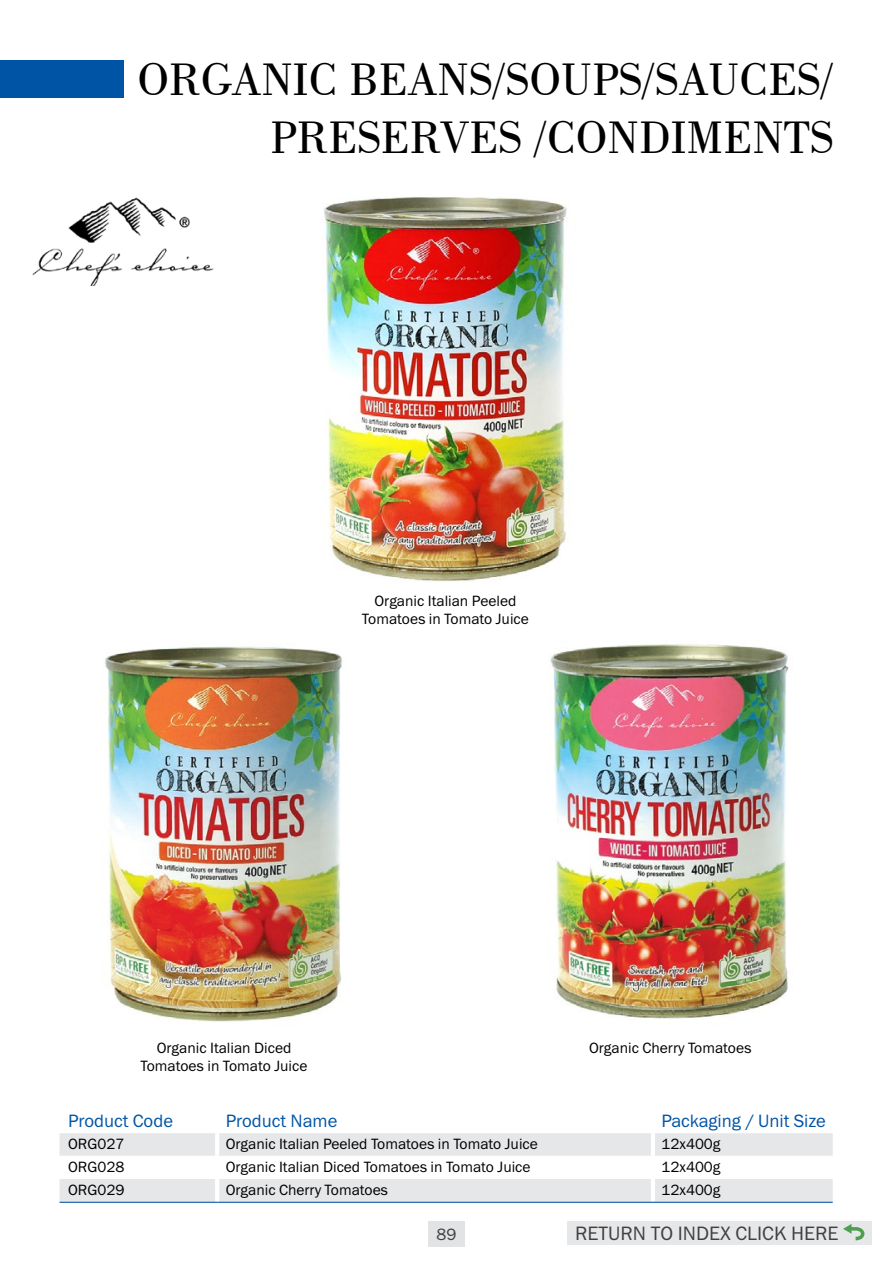
<style>
.page{position:relative;width:893px;height:1263px;background:#fff}
.page>*{position:absolute;margin:0;border:0;box-sizing:border-box;transform-origin:0 0}
.t1{font:48px/57.6px "Bodoni BT";color:#000;text-align:right}
.t2{font:19.5px "Franklin Gothic Book C";color:#414042}
.t3{font:18px "Franklin Gothic Book C";color:#0054a6}
.t4{font:16.5px "Franklin Gothic Book C";color:#414042}
.t5{font:15px/18px "Franklin Gothic Book C";color:#000;text-align:center}
</style>
<div class="page">
<div style="left:567px;top:1221px;width:304px;height:23px;background:#e6e7e8"></div>
<svg style="left:843px;top:1224px;width:21px;height:16px"></svg>
<div style="left:428px;top:1221px;width:37px;height:26px;background:#e2e3e4"></div>
<div style="left:0;top:60px;width:123px;height:38px;background:#0054a6"></div>
<svg style="left:60px;top:1133px;width:773px;height:69px;fill:#e6e7e8"></svg>
<hr style="left:215px;top:1133px;width:4px;height:23px;background:#fff">
<hr style="left:651px;top:1133px;width:4px;height:23px;background:#fff">
<hr style="left:215px;top:1156px;width:4px;height:23px;background:#fff">
<hr style="left:651px;top:1156px;width:4px;height:23px;background:#fff">
<hr style="left:215px;top:1179px;width:4px;height:23px;background:#fff">
<hr style="left:651px;top:1179px;width:4px;height:23px;background:#fff">
<hr style="left:60px;top:1202px;width:157px;height:1px;background:#0054a6">
<hr style="left:217px;top:1202px;width:436px;height:1px;background:#0054a6">
<hr style="left:653px;top:1202px;width:180px;height:1px;background:#0054a6">
<img style="left:324px;top:196px;width:243px;height:386px">
<img style="left:105px;top:646px;width:237px;height:376px">
<img style="left:550px;top:644px;width:239px;height:375px">
<img style="left:32px;top:197px;width:182px;height:89px">
<h1 class="t1" style="left:137px;top:49px;width:698px">ORGANIC BEANS/SOUPS/SAUCES/<br>PRESERVES /CONDIMENTS</h1>
<p class="t5" style="left:362px;top:592px;width:168px">Organic Italian Peeled<br>Tomatoes in Tomato Juice</p>
<p class="t5" style="left:141px;top:1038px;width:168px">Organic Italian Diced<br>Tomatoes in Tomato Juice</p>
<p class="t5" style="left:589px;top:1038px;width:164px">Organic Cherry Tomatoes</p>
<p class="t3" style="left:68px;top:1111px;width:106px">Product Code</p>
<p class="t3" style="left:226px;top:1111px;width:113px">Product Name</p>
<p class="t3" style="left:661px;top:1111px;width:166px">Packaging / Unit Size</p>
<p class="t5" style="left:68px;top:1134px;width:58px">ORG027</p>
<p class="t5" style="left:226px;top:1134px;width:314px">Organic Italian Peeled Tomatoes in Tomato Juice</p>
<p class="t5" style="left:661px;top:1134px;width:61px">12x400g</p>
<p class="t5" style="left:68px;top:1158px;width:58px">ORG028</p>
<p class="t5" style="left:226px;top:1158px;width:306px">Organic Italian Diced Tomatoes in Tomato Juice</p>
<p class="t5" style="left:661px;top:1158px;width:61px">12x400g</p>
<p class="t5" style="left:68px;top:1181px;width:58px">ORG029</p>
<p class="t5" style="left:226px;top:1181px;width:164px">Organic Cherry Tomatoes</p>
<p class="t5" style="left:661px;top:1181px;width:61px">12x400g</p>
<p class="t4" style="left:437px;top:1225px;width:21px">89</p>
<h2 class="t2" style="left:575px;top:1222px;width:265px">RETURN TO INDEX CLICK HERE</h2>
</div>
